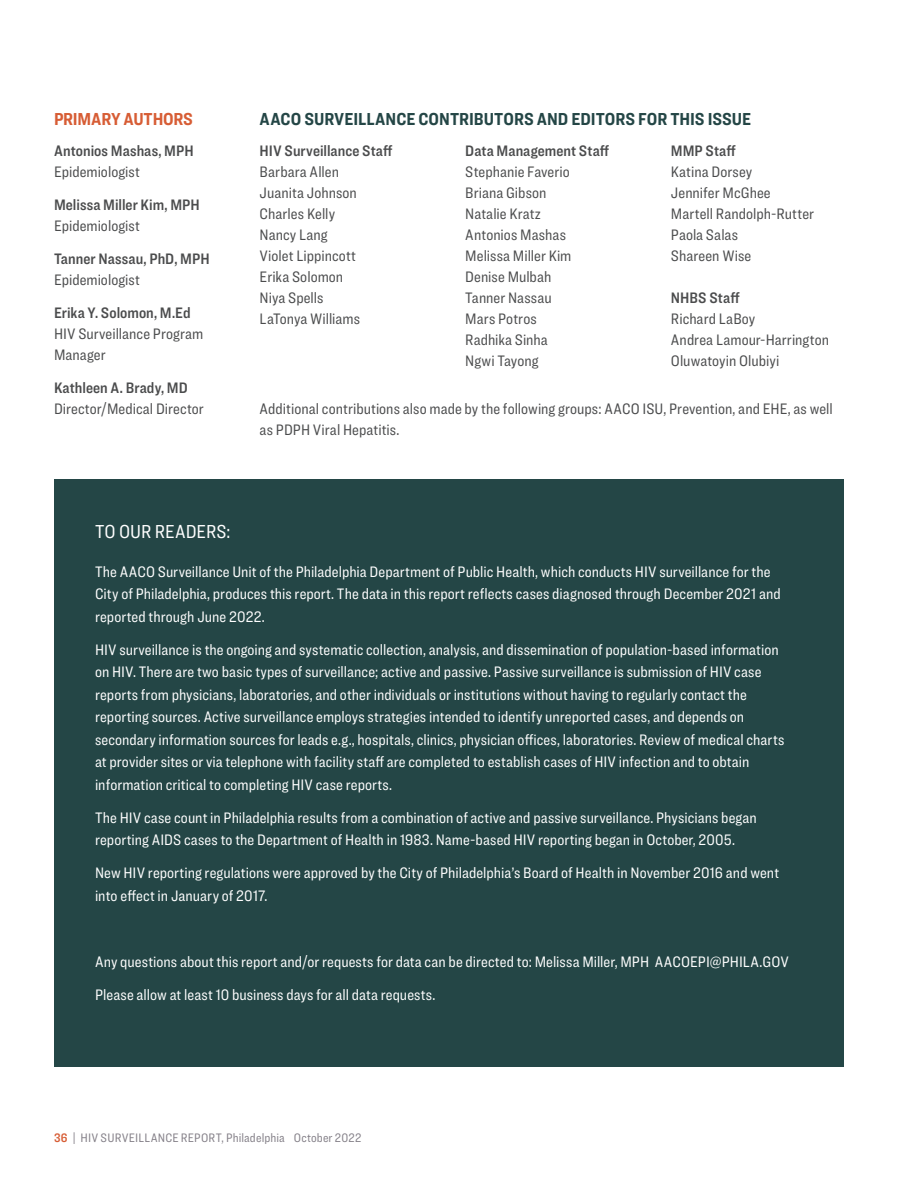
<style>
.page{position:relative;width:918px;height:1188px;background:#fff}
.page>*{position:absolute;margin:0;border:0;box-sizing:border-box;transform-origin:0 0}
.t1{font:19.5px "Ringside Condensed";color:#fff}
.text{font:700 18px "Ringside Condensed";color:#244646}
.subheab2{font:700 18px "Ringside Condensed";letter-spacing:-.01em;color:#d75d35}
.t2{font:15.75px/22.5px "Ringside Condensed";letter-spacing:.005em;color:#fff}
.text-2{font:15.75px/21px "Ringside Condensed";color:#4b4c4d}
.text-3{font:15.75px/21px "Ringside Condensed Semi";letter-spacing:.005em;color:#4b4c4d}
.t3{font:12.75px "Ringside Condensed";letter-spacing:.015em;color:#848088}
.s1{font-family:"Ringside Condensed"}
.s2{font-family:"Ringside Condensed Semi"}
.s3{font-family:"Ringside Condensed Semi";color:#d75d35}
</style>
<div class="page">
<div style="left:54px;top:479px;width:790px;height:588px;background:#244646"></div>
<p class="subheab2" style="left:54px;top:106px;width:140px">PRIMARY AUTHORS</p>
<p class="text-3" style="left:54px;top:140px;width:141px">Antonios Mashas, MPH<br><span class="s1">Epidemiologist</span></p>
<p class="text-3" style="left:54px;top:194px;width:147px">Melissa Miller Kim, MPH<br><span class="s1">Epidemiologist</span></p>
<p class="text-3" style="left:54px;top:248px;width:157px">Tanner Nassau, PhD, MPH<br><span class="s1">Epidemiologist</span></p>
<p class="text-2" style="left:54px;top:302px;width:151px"><span class="s2">Erika Y. Solomon, M.Ed<br></span>HIV Surveillance Program<br>Manager</p>
<p class="text-2" style="left:54px;top:377px;width:151px"><span class="s2">Kathleen A. Brady, MD<br></span>Director/Medical Director</p>
<p class="text" style="left:260px;top:106px;width:493px">AACO SURVEILLANCE CONTRIBUTORS AND EDITORS FOR THIS ISSUE</p>
<p class="text-3" style="left:260px;top:140px;width:134px">HIV Surveillance Staff</p>
<p class="text-2" style="left:260px;top:161px;width:81px">Barbara Allen</p>
<p class="text-2" style="left:260px;top:182px;width:99px">Juanita Johnson</p>
<p class="text-2" style="left:260px;top:203px;width:77px">Charles Kelly</p>
<p class="text-2" style="left:260px;top:224px;width:70px">Nancy Lang</p>
<p class="text-2" style="left:260px;top:245px;width:98px">Violet Lippincott</p>
<p class="text-2" style="left:260px;top:266px;width:85px">Erika Solomon</p>
<p class="text-2" style="left:260px;top:287px;width:65px">Niya Spells</p>
<p class="text-2" style="left:260px;top:308px;width:102px">LaTonya Williams</p>
<p class="text-3" style="left:671px;top:140px;width:66px">MMP Staff</p>
<p class="text-2" style="left:671px;top:161px;width:83px">Katina Dorsey</p>
<p class="text-2" style="left:671px;top:182px;width:101px">Jennifer McGhee</p>
<p class="text-2" style="left:671px;top:203px;width:145px">Martell Randolph-Rutter</p>
<p class="text-2" style="left:671px;top:224px;width:69px">Paola Salas</p>
<p class="text-2" style="left:671px;top:245px;width:82px">Shareen Wise</p>
<p class="text-3" style="left:671px;top:287px;width:70px">NHBS Staff</p>
<p class="text-2" style="left:671px;top:308px;width:86px">Richard LaBoy</p>
<p class="text-2" style="left:671px;top:329px;width:160px">Andrea Lamour-Harrington</p>
<p class="text-2" style="left:671px;top:350px;width:110px">Oluwatoyin Olubiyi</p>
<p class="text-2" style="left:260px;top:398px;width:575px">Additional contributions also made by the following groups: AACO ISU, Prevention, and EHE, as well as PDPH Viral Hepatitis.</p>
<p class="text-3" style="left:465px;top:140px;width:145px">Data Management Staff</p>
<p class="text-2" style="left:465px;top:161px;width:106px">Stephanie Faverio</p>
<p class="text-2" style="left:465px;top:182px;width:83px">Briana Gibson</p>
<p class="text-2" style="left:465px;top:203px;width:77px">Natalie Kratz</p>
<p class="text-2" style="left:465px;top:224px;width:102px">Antonios Mashas</p>
<p class="text-2" style="left:465px;top:245px;width:108px">Melissa Miller Kim</p>
<p class="text-2" style="left:465px;top:266px;width:88px">Denise Mulbah</p>
<p class="text-2" style="left:465px;top:287px;width:88px">Tanner Nassau</p>
<p class="text-2" style="left:465px;top:308px;width:73px">Mars Potros</p>
<p class="text-2" style="left:465px;top:329px;width:84px">Radhika Sinha</p>
<p class="text-2" style="left:465px;top:350px;width:75px">Ngwi Tayong</p>
<p class="t1" style="left:95px;top:518px;width:137px">TO OUR READERS:</p>
<p class="t2" style="left:95px;top:560px;width:687px">The AACO Surveillance Unit of the Philadelphia Department of Public Health, which conducts HIV surveillance for the<br>City of Philadelphia, produces this report. The data in this report reflects cases diagnosed through December 2021 and reported through June 2022.</p>
<p class="t2" style="left:95px;top:638px;width:691px">HIV surveillance is the ongoing and systematic collection, analysis, and dissemination of population-based information on HIV. There are two basic types of surveillance; active and passive. Passive surveillance is submission of HIV case reports from physicians, laboratories, and other individuals or institutions without having to regularly contact the reporting sources. Active surveillance employs strategies intended to identify unreported cases, and depends on secondary information sources for leads e.g., hospitals, clinics, physician offices, laboratories. Review of medical charts at provider sites or via telephone with facility staff are completed to establish cases of HIV infection and to obtain information critical to completing HIV case reports.</p>
<p class="t2" style="left:95px;top:806px;width:663px">The HIV case count in Philadelphia results from a combination of active and passive surveillance. Physicians began reporting AIDS cases to the Department of Health in 1983. Name-based HIV reporting began in October, 2005.</p>
<p class="t2" style="left:95px;top:861px;width:686px">New HIV reporting regulations were approved by the City of Philadelphia’s Board of Health in November 2016 and went into effect in January of 2017.</p>
<p class="t2" style="left:95px;top:950px;width:695px">Any questions about this report and/or requests for data can be directed to: Melissa Miller, MPH AACOEPI@PHILA.GOV</p>
<p class="t2" style="left:95px;top:983px;width:342px">Please allow at least 10 business days for all data requests.</p>
<p class="t3" style="left:54px;top:1129px;width:309px"><span class="s3">36</span> | HIV SURVEILLANCE REPORT, Philadelphia October 2022</p>
</div>
